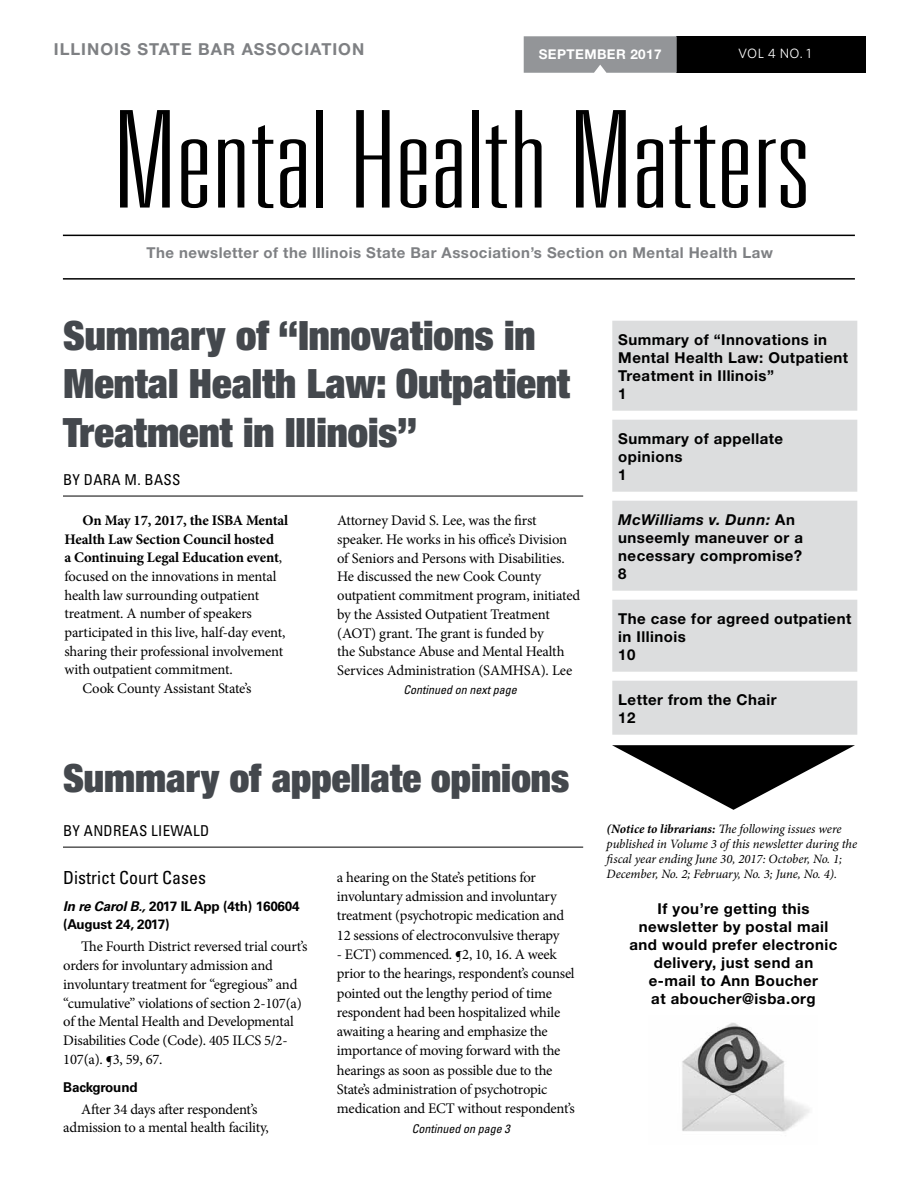
<style>
.page{position:relative;width:918px;height:1188px;background:#fff}
.page>*{position:absolute;margin:0;border:0;box-sizing:border-box;transform-origin:0 0}
.t1{font:100 ultra-condensed 135px "Univers LT Std";color:#000;scale:1.41 1}
.t2{font:900 condensed 40.5px/48.6px "Helvetica Neue LT Std";color:#44484d}
.t3{font:900 condensed 39px "Helvetica Neue LT Std";color:#44484d}
.t4{font:condensed 18px "Univers LT Std";color:#000}
.t5{font:700 16.5px "Helvetica Neue LT Std";letter-spacing:.06em;color:#7e8083}
.t6{font:700 15px/18px "Helvetica Neue LT Std";letter-spacing:.03em;color:#000}
.t7{font:700 15px "Helvetica Neue LT Std";letter-spacing:.03em;color:#7e8083}
.t8{font:condensed 15px "Univers LT Std";letter-spacing:.02em;color:#000}
.t9{font:14.7px/18.8px "Minion Pro";letter-spacing:-.015em;color:#000}
.t10{font:700 14.7px "Minion Pro";letter-spacing:-.01em;color:#000}
.t11{font:700 13.5px/18.8px "Univers LT Std";letter-spacing:-.015em;color:#000}
.t12{font:700 13.5px "Helvetica Neue LT Std";letter-spacing:.03em;color:#fff}
.t13{font:13.5px "Whitney";color:#fff}
.t14{font:italic 12.75px/15px "Minion Pro";letter-spacing:-.01em;color:#000}
.t15{font:italic condensed 12px "Univers LT Std";color:#000}
.s1{font-weight:400}
.s2{font-style:italic}
.s3{font-weight:700}
</style>
<div class="page">
<div style="left:677px;top:36px;width:189px;height:37px;background:#000"></div>
<div style="left:524px;top:36px;width:153px;height:37px;background:#939598"></div>
<hr style="left:63px;top:235px;width:792px;height:1px;background:#000">
<hr style="left:63px;top:278px;width:792px;height:2px;background:#000">
<svg style="left:612px;top:745px;width:243px;height:65px"></svg>
<img style="left:682px;top:1022px;width:128px;height:110px">
<hr style="left:63px;top:847px;width:520px;height:1px;background:#000">
<div style="left:612px;top:321px;width:245px;height:90px;background:#dcddde"></div>
<div style="left:612px;top:420px;width:245px;height:72px;background:#dcddde"></div>
<div style="left:612px;top:501px;width:245px;height:90px;background:#dcddde"></div>
<div style="left:612px;top:600px;width:245px;height:72px;background:#dcddde"></div>
<div style="left:612px;top:681px;width:245px;height:54px;background:#dcddde"></div>
<hr style="left:63px;top:496px;width:520px;height:1px;background:#000">
<p class="t5" style="left:54px;top:39px;width:312px">ILLINOIS STATE BAR ASSOCIATION</p>
<p class="t12" style="left:539px;top:46px;width:124px">SEPTEMBER 2017</p>
<p class="t13" style="left:738px;top:45px;width:75px">VOL 4 NO. 1</p>
<h1 class="t1" style="left:113px;top:91px;width:495px">Mental Health Matters</h1>
<p class="t7" style="left:147px;top:244px;width:628px">The newsletter of the Illinois State Bar Association’s Section on Mental Health Law</p>
<h2 class="t2" style="left:63px;top:310px;width:508px">Summary of “Innovations in<br>Mental Health Law: Outpatient<br>Treatment in Illinois”</h2>
<p class="t8" style="left:63px;top:470px;width:119px">BY DARA M. BASS</p>
<p class="t10" style="left:82px;top:510px;width:207px">On May 17, 2017, the ISBA Mental</p>
<p class="t10" style="left:64px;top:529px;width:211px">Health Law Section Council hosted</p>
<p class="t10" style="left:64px;top:547px;width:219px">a Continuing Legal Education event<span class="s1">,</span></p>
<p class="t9" style="left:64px;top:567px;width:214px">focused on the innovations in mental</p>
<p class="t9" style="left:64px;top:586px;width:196px">health law surrounding outpatient</p>
<p class="t9" style="left:64px;top:604px;width:189px">treatment. A number of speakers</p>
<p class="t9" style="left:64px;top:623px;width:222px">participated in this live, half-day event,</p>
<p class="t9" style="left:64px;top:642px;width:220px">sharing their professional involvement</p>
<p class="t9" style="left:64px;top:660px;width:170px">with outpatient commitment.</p>
<p class="t9" style="left:82px;top:679px;width:171px">Cook County Assistant State’s</p>
<p class="t9" style="left:337px;top:511px;width:245px">Attorney David S. Lee, was the first speaker. He works in his office’s Division of Seniors and Persons with Disabilities.<br>He discussed the new Cook County outpatient commitment program, initiated by the Assisted Outpatient Treatment (AOT) grant. The grant is funded by<br>the Substance Abuse and Mental Health Services Administration (SAMHSA). Lee</p>
<p class="t15" style="left:403px;top:682px;width:115px">Continued on next page</p>
<h3 class="t3" style="left:63px;top:753px;width:508px">Summary of appellate opinions</h3>
<p class="t8" style="left:63px;top:821px;width:148px">BY ANDREAS LIEWALD</p>
<p class="t4" style="left:63px;top:866px;width:144px">District Court Cases</p>
<p class="t11" style="left:63px;top:897px;width:238px"><span class="s2">In re Carol B.,</span> 2017 IL App (4th) 160604 (August 24, 2017)</p>
<p class="t9" style="left:63px;top:937px;width:246px;text-indent:18px">The Fourth District reversed trial court’s orders for involuntary admission and involuntary treatment for “egregious” and “cumulative” violations of section 2-107(a) of the Mental Health and Developmental Disabilities Code (Code). 405 ILCS 5/2- 107(a). ¶3, 59, 67.</p>
<p class="t11" style="left:63px;top:1078px;width:76px">Background</p>
<p class="t9" style="left:63px;top:1100px;width:207px;text-align:center">After 34 days after respondent’s admission to a mental health facility,</p>
<p class="t9" style="left:337px;top:868px;width:229px;line-height:19.4px">a hearing on the State’s petitions for involuntary admission and involuntary treatment (psychotropic medication and 12 sessions of electroconvulsive therapy</p>
<p class="t9" style="left:337px;top:945px;width:240px;line-height:19.4px">- ECT) commenced. ¶2, 10, 16. A week prior to the hearings, respondent’s counsel pointed out the lengthy period of time respondent had been hospitalized while awaiting a hearing and emphasize the importance of moving forward with the hearings as soon as possible due to the State’s administration of psychotropic medication and ECT without respondent’s</p>
<p class="t15" style="left:412px;top:1121px;width:99px">Continued on page 3</p>
<p class="t6" style="left:618px;top:330px;width:231px">Summary of “Innovations in<br>Mental Health Law: Outpatient<br>Treatment in Illinois”<br>1</p>
<p class="t6" style="left:618px;top:429px;width:166px">Summary of appellate opinions<br>1</p>
<p class="t6" style="left:618px;top:510px;width:186px"><span class="s2">McWilliams v. Dunn:</span> An unseemly maneuver or a necessary compromise?<br>8</p>
<p class="t6" style="left:618px;top:609px;width:235px">The case for agreed outpatient in Illinois<br>10</p>
<p class="t6" style="left:618px;top:690px;width:160px">Letter from the Chair<br>12</p>
<p class="t14" style="left:607px;top:821px;width:252px"><span class="s3">(Notice to librarians:</span> The following issues were published in Volume 3 of this newsletter during the fiscal year ending June 30, 2017: October, No. 1; December, No. 2; February, No. 3; June, No. 4).</p>
<p class="t6" style="left:629px;top:900px;width:210px;text-align:center">If you’re getting this newsletter by postal mail and would prefer electronic delivery, just send an e-mail to Ann Boucher<br>at aboucher@isba.org</p>
</div>
